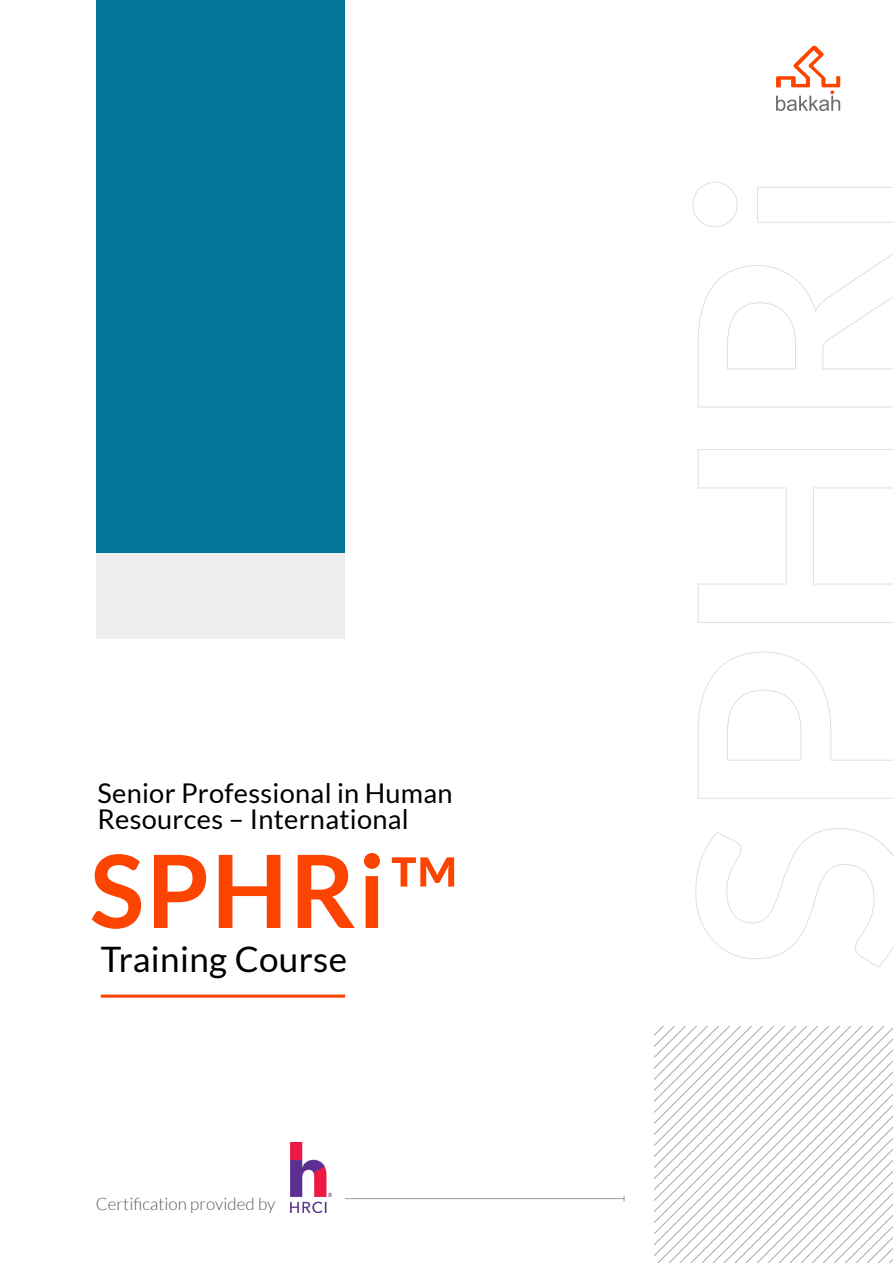
<style>
.page{position:relative;width:893px;height:1263px;background:#fff}
.page>*{position:absolute;margin:0;border:0;box-sizing:border-box;transform-origin:0 0}
.t1{font:700 101.1px "Lato";letter-spacing:.02em;color:#fb4400}
.t2{font:35.1px "Lato";letter-spacing:.01em;color:#000}
.t3{font:27.15px/26.7px "Lato";letter-spacing:.01em;color:#000}
.t4{font:300 16.95px "Lato";color:#58595b}
.s1{font-weight:500;font-size:98.4px}
</style>
<div class="page">
<hr style="left:112px;top:1198px;width:512px;height:1px;background:#a7a9ac">
<div style="left:96px;top:0;width:248px;height:553px;background:#037599"></div>
<svg style="left:776px;top:46px;width:64px;height:65px"></svg>
<div style="left:96px;top:1196px;width:185px;height:17px;background:#fff"></div>
<svg style="left:101px;top:994px;width:244px;height:4px"></svg>
<svg style="left:654px;top:1027px;width:239px;height:236px"></svg>
<div style="left:96px;top:553px;width:248px;height:85px;background:#ededed"></div>
<div style="left:281px;top:1175px;width:64px;height:38px;background:#fff"></div>
<img style="left:291px;top:1142px;width:41px;height:71px">
<p class="t3" style="left:98px;top:779px;width:357px">Senior Professional in Human<br>Resources – International</p>
<h1 class="t1" style="left:90px;top:833px;width:373px">SPHRi<span class="s1">™</span></h1>
<p class="t2" style="left:101px;top:940px;width:248px">Training Course</p>
<p class="t4" style="left:96px;top:1194px;width:181px">Certification provided by</p>
</div>
